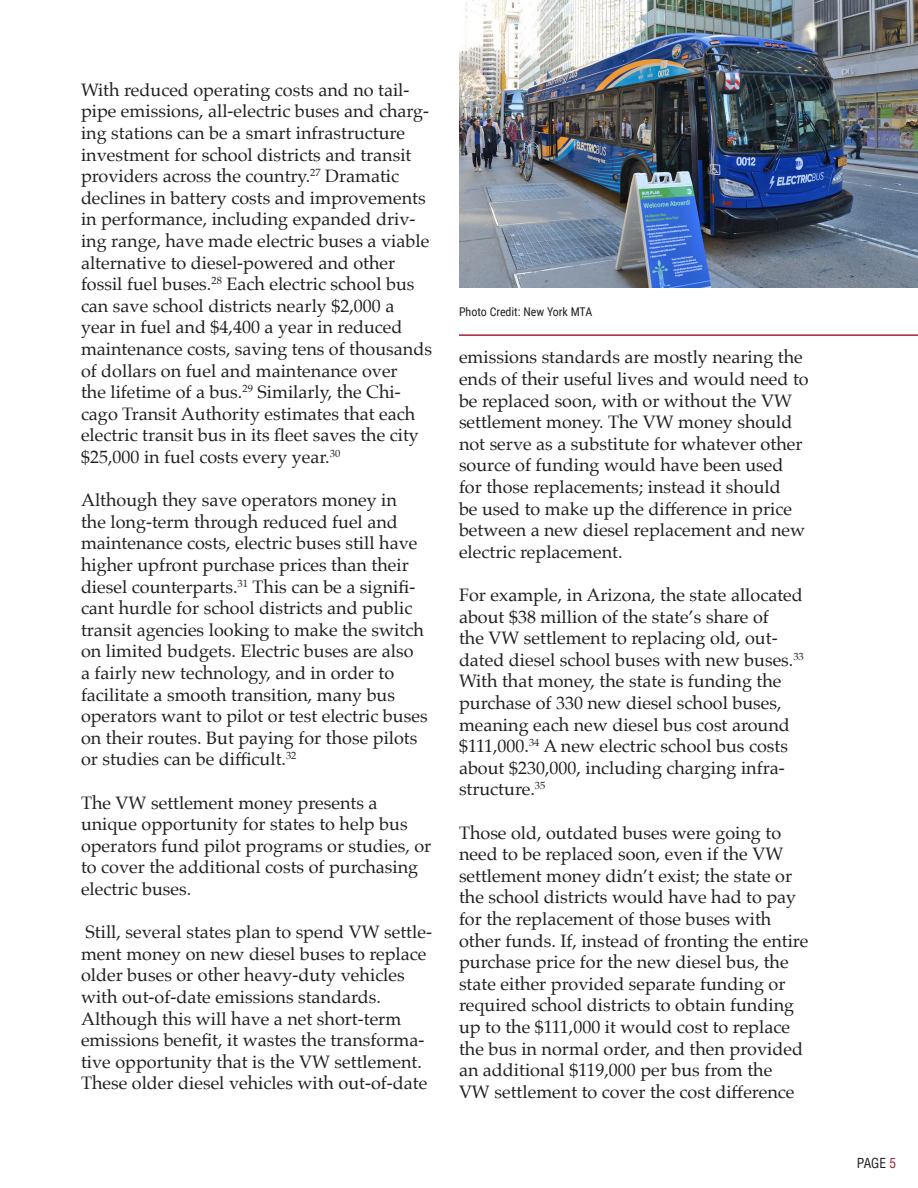
<style>
.page{position:relative;width:918px;height:1188px;background:#fff}
.page>*{position:absolute;margin:0;border:0;box-sizing:border-box;transform-origin:0 0}
.Body{font:18px/21.6px "Palatino";color:#231f20}
.t1{font:condensed 13.5px "Helvetica";color:#231f20}
.Body-2{font:12px "Roboto Condensed";color:#231f20}
.s1{color:#a62035}
</style>
<div class="page">
<img style="left:459px;top:0;width:459px;height:287px">
<hr style="left:459px;top:334px;width:459px;height:2px;background:#a62035">
<p class="Body" style="left:81px;top:79px;width:352px">With reduced operating costs and no tail&shy;pipe emissions, all-electric buses and charg&shy;ing stations can be a smart infrastructure investment for school districts and transit providers across the country.<sup>27</sup> Dramatic declines in battery costs and improvements in performance, including expanded driv&shy;ing range, have made electric buses a viable alternative to diesel-powered and other fossil fuel buses.<sup>28</sup> Each electric school bus can save school districts nearly $2,000 a year in fuel and $4,400 a year in reduced maintenance costs, saving tens of thousands of dollars on fuel and maintenance over<br>the lifetime of a bus.<sup>29</sup> Similarly, the Chi&shy;cago Transit Authority estimates that each electric transit bus in its fleet saves the city $25,000 in fuel costs every year.<sup>30</sup></p>
<p class="Body" style="left:81px;top:489px;width:348px">Although they save operators money in<br>the long-term through reduced fuel and maintenance costs, electric buses still have higher upfront purchase prices than their diesel counterparts.<sup>31</sup> This can be a signifi&shy;cant hurdle for school districts and public transit agencies looking to make the switch on limited budgets. Electric buses are also<br>a fairly new technology, and in order to facilitate a smooth transition, many bus operators want to pilot or test electric buses on their routes. But paying for those pilots or studies can be difficult.<sup>32</sup></p>
<p class="Body" style="left:81px;top:792px;width:352px">The VW settlement money presents a unique opportunity for states to help bus operators fund pilot programs or studies, or to cover the additional costs of purchasing electric buses.</p>
<p class="Body" style="left:81px;top:921px;width:352px">Still, several states plan to spend VW settle&shy;ment money on new diesel buses to replace older buses or other heavy-duty vehicles with out-of-date emissions standards.<br>Although this will have a net short-term emissions benefit, it wastes the transforma&shy;tive opportunity that is the VW settlement.<br>These older diesel vehicles with out-of-date</p>
<p class="Body-2" style="left:459px;top:303px;width:135px">Photo Credit: New York MTA</p>
<p class="Body" style="left:459px;top:346px;width:351px">emissions standards are mostly nearing the ends of their useful lives and would need to be replaced soon, with or without the VW settlement money. The VW money should not serve as a substitute for whatever other source of funding would have been used for those replacements; instead it should<br>be used to make up the difference in price between a new diesel replacement and new electric replacement.</p>
<p class="Body" style="left:459px;top:584px;width:346px">For example, in Arizona, the state allocated about $38 million of the state’s share of<br>the VW settlement to replacing old, out&shy;dated diesel school buses with new buses.<sup>33<br></sup>With that money, the state is funding the purchase of 330 new diesel school buses, meaning each new diesel bus cost around $111,000.<sup>34</sup> A new electric school bus costs about $230,000, including charging infra&shy;structure.<sup>35</sup></p>
<p class="Body" style="left:459px;top:822px;width:351px">Those old, outdated buses were going to need to be replaced soon, even if the VW settlement money didn’t exist; the state or the school districts would have had to pay for the replacement of those buses with other funds. If, instead of fronting the entire purchase price for the new diesel bus, the state either provided separate funding or required school districts to obtain funding up to the $111,000 it would cost to replace the bus in normal order, and then provided an additional $119,000 per bus from the<br>VW settlement to cover the cost difference</p>
<p class="t1" style="left:857px;top:1155px;width:41px">PAGE <span class="s1">5</span></p>
</div>
